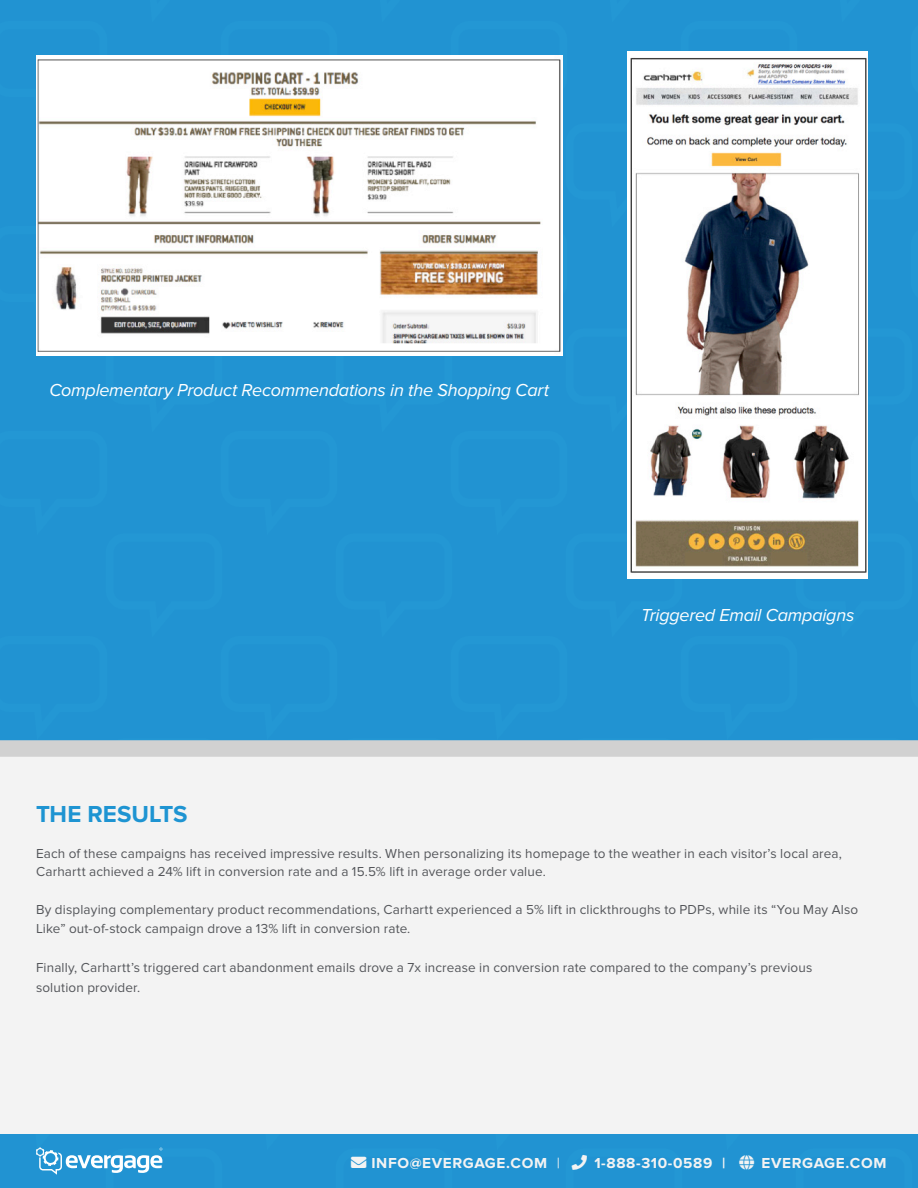
<style>
.page{position:relative;width:918px;height:1188px;background:#2193d2}
.page>*{position:absolute;margin:0;border:0;box-sizing:border-box;transform-origin:0 0}
.Master_Body_Text_-_G{font:700 24px "Proxima Nova";color:#1e94d2}
.Master_Body_Text_-_W{font:italic 18px "Proxima Nova";letter-spacing:-.015em;color:#fff}
.t1{font:700 15px "Proxima Nova";letter-spacing:.04em;color:#f3f3f3}
.Master_Body_Text_-_G-2{font:13.5px/19.5px "Proxima Nova";letter-spacing:.01em;color:#54565a}
.s1{font-weight:400}
</style>
<div class="page">
<div style="left:0;top:756px;width:918px;height:378px;background:#f3f3f3"></div>
<div style="left:0;top:740px;width:918px;height:17px;background:#d1d1d1"></div>
<svg style="left:37px;top:1148px;width:125px;height:27px"></svg>
<img style="left:36px;top:55px;width:527px;height:301px">
<img style="left:628px;top:51px;width:240px;height:527px">
<p class="Master_Body_Text_-_W" style="left:49px;top:380px;width:501px">Complementary Product Recommendations in the Shopping Cart</p>
<p class="Master_Body_Text_-_W" style="left:641px;top:605px;width:215px">Triggered Email Campaigns</p>
<p class="Master_Body_Text_-_G" style="left:36px;top:800px;width:153px">THE RESULTS</p>
<p class="Master_Body_Text_-_G-2" style="left:36px;top:845px;width:807px;line-height:18px">Each of these campaigns has received impressive results. When personalizing its homepage to the weather in each visitor’s local area,<br>Carhartt achieved a 24% lift in conversion rate and a 15.5% lift in average order value.</p>
<p class="Master_Body_Text_-_G-2" style="left:36px;top:900px;width:824px">By displaying complementary product recommendations, Carhartt experienced a 5% lift in clickthroughs to PDPs, while its “You May Also<br>Like” out-of-stock campaign drove a 13% lift in conversion rate.</p>
<p class="Master_Body_Text_-_G-2" style="left:36px;top:958px;width:778px">Finally, Carhartt’s triggered cart abandonment emails drove a 7x increase in conversion rate compared to the company’s previous solution provider.</p>
<p class="t1" style="left:351px;top:1155px;width:211px">→ INFO@EVERGAGE.COM <span class="s1">|</span></p>
<p class="t1" style="left:594px;top:1155px;width:132px">1-888-310-0589 |</p>
<p class="t1" style="left:762px;top:1155px;width:126px">EVERGAGE.COM</p>
</div>
